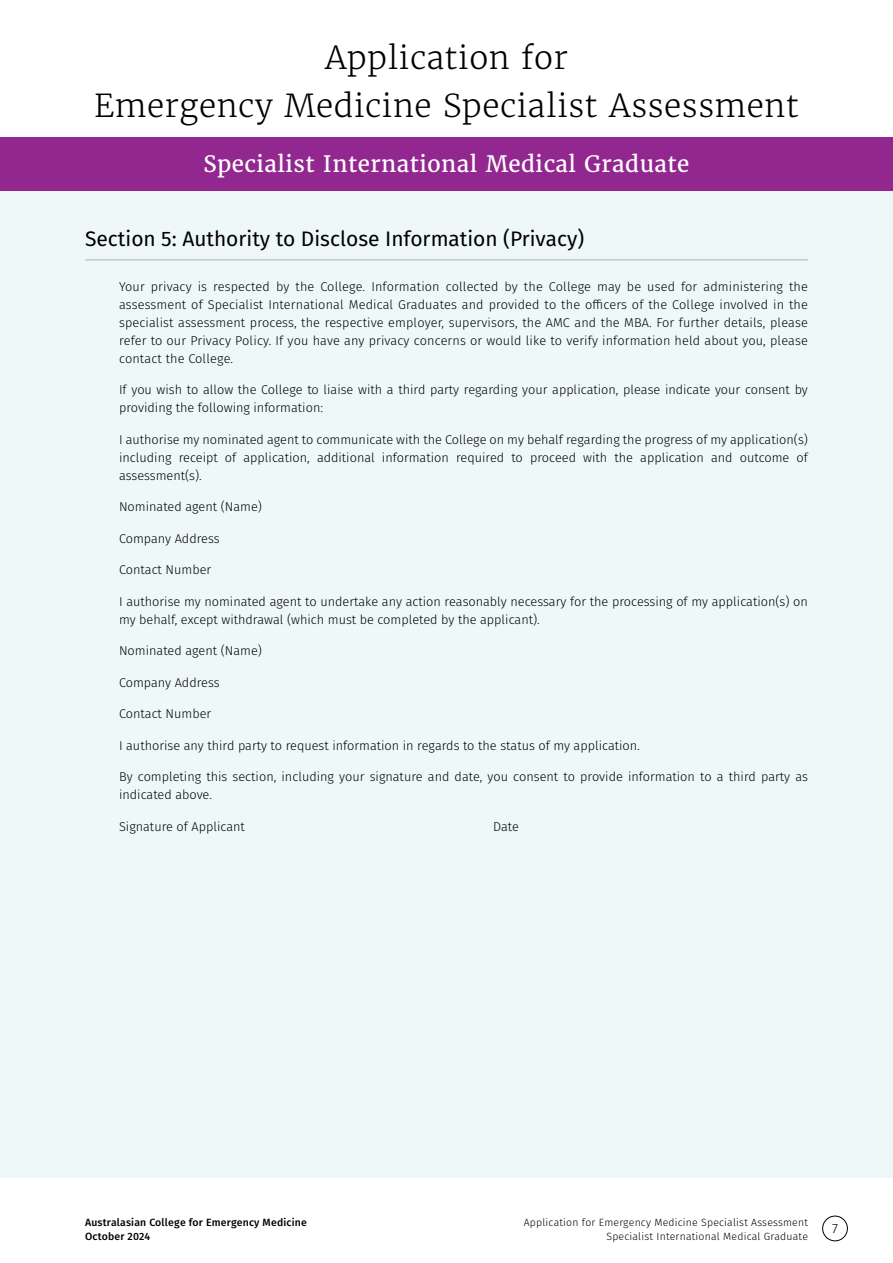
<style>
.page{position:relative;width:893px;height:1263px;background:#fff}
.page>*{position:absolute;margin:0;border:0;box-sizing:border-box;transform-origin:0 0}
.t1{font:300 31.5px/48px "Merriweather";letter-spacing:.02em;color:#000;text-align:center}
.t2{font:22.5px "Merriweather";letter-spacing:.02em;color:#fff}
.t3{font:21px "Fira Sans";color:#000}
.t4{font:300 13.5px "Fira Sans";color:#000}
.t5{font:300 12.75px/18px "Fira Sans";color:#000}
.t6{font:300 10.5px/13.5px "Fira Sans";letter-spacing:.02em;color:#000;text-align:right}
.t7{font:500 10.5px/13.5px "Fira Sans";letter-spacing:.02em;color:#000}
</style>
<div class="page">
<div style="left:0;top:164px;width:893px;height:1014px;background:#eef8f9"></div>
<div style="left:822px;top:1216px;width:26px;height:25px;border:1px solid #000;border-radius:50%"></div>
<div style="left:0;top:137px;width:893px;height:54px;background:#922790"></div>
<hr style="left:85px;top:259px;width:723px;height:2px;background:#cccecf">
<h1 class="t1" style="left:94px;top:34px;width:706px">Application for<br>Emergency Medicine Specialist Assessment</h1>
<h2 class="t2" style="left:203px;top:150px;width:487px">Specialist International Medical Graduate</h2>
<h3 class="t3" style="left:85px;top:223px;width:501px">Section 5: Authority to Disclose Information (Privacy)</h3>
<p class="t5" style="left:119px;top:277px;width:690px;text-align:justify">Your privacy is respected by the College. Information collected by the College may be used for administering the assessment of Specialist International Medical Graduates and provided to the officers of the College involved in the specialist assessment process, the respective employer, supervisors, the AMC and the MBA. For further details, please refer to our Privacy Policy. If you have any privacy concerns or would like to verify information held about you, please contact the College.</p>
<p class="t5" style="left:119px;top:381px;width:690px">If you wish to allow the College to liaise with a third party regarding your application, please indicate your consent by providing the following information:</p>
<p class="t5" style="left:119px;top:430px;width:690px;text-align:justify">I authorise my nominated agent to communicate with the College on my behalf regarding the progress of my application(s) including receipt of application, additional information required to proceed with the application and outcome of assessment(s).</p>
<p class="t5" style="left:119px;top:498px;width:144px">Nominated agent (Name)</p>
<p class="t5" style="left:119px;top:529px;width:102px">Company Address</p>
<p class="t5" style="left:119px;top:561px;width:94px">Contact Number</p>
<p class="t5" style="left:119px;top:592px;width:690px">I authorise my nominated agent to undertake any action reasonably necessary for the processing of my application(s) on my behalf, except withdrawal (which must be completed by the applicant).</p>
<p class="t5" style="left:119px;top:642px;width:144px">Nominated agent (Name)</p>
<p class="t5" style="left:119px;top:673px;width:102px">Company Address</p>
<p class="t5" style="left:119px;top:705px;width:94px">Contact Number</p>
<p class="t5" style="left:119px;top:736px;width:522px">I authorise any third party to request information in regards to the status of my application.</p>
<p class="t5" style="left:119px;top:768px;width:690px">By completing this section, including your signature and date, you consent to provide information to a third party as indicated above.</p>
<p class="t5" style="left:119px;top:817px;width:127px">Signature of Applicant</p>
<p class="t5" style="left:493px;top:817px;width:27px">Date</p>
<p class="t7" style="left:85px;top:1215px;width:223px">Australasian College for Emergency Medicine<br>October 2024</p>
<p class="t6" style="left:524px;top:1215px;width:286px">Application for Emergency Medicine Specialist Assessment<br>Specialist International Medical Graduate</p>
<p class="t4" style="left:832px;top:1219px;width:7px">7</p>
</div>
